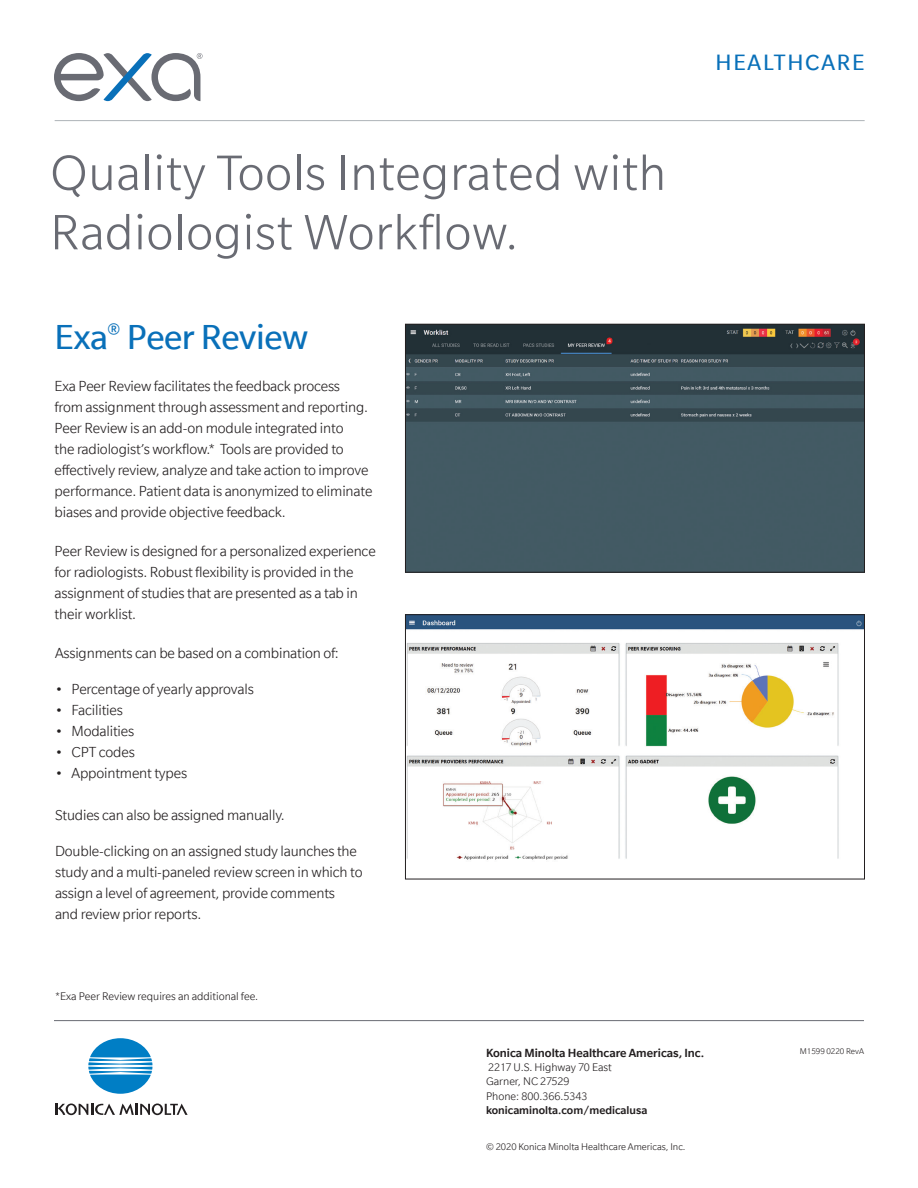
<style>
.page{position:relative;width:918px;height:1188px;background:#fff}
.page>*{position:absolute;margin:0;border:0;box-sizing:border-box;transform-origin:0 0}
.t1{font:300 54px/59.4px "Slate";letter-spacing:.01em;color:#696b73}
.t2{font:37.5px "Slate";letter-spacing:-.01em;color:#0970b9}
.t3{font:24px "Slate";letter-spacing:.075em;color:#0970b9}
.t4{font:300 15.75px/21px "Slate";letter-spacing:-.01em;color:#231f20}
.t5{font:500 12.75px "Slate";color:#231f20}
.t6{font:300 12px/14.2px "Slate";color:#231f20}
.t7{font:500 12px "Slate";color:#231f20}
.t8{font:300 10.5px "Slate";color:#231f20}
.t9{font:300 9px "Slate";color:#231f20}
</style>
<div class="page">
<hr style="left:55px;top:120px;width:810px;height:1px;background:#aeb3b8">
<svg style="left:54px;top:53px;width:148px;height:48px"></svg>
<img style="left:407px;top:617px;width:456px;height:243px">
<div style="left:405px;top:615px;width:460px;height:264px;border:1px solid #231f20"></div>
<hr style="left:54px;top:1020px;width:810px;height:1px;background:#696b73">
<svg style="left:88px;top:1038px;width:64px;height:56px"></svg>
<svg style="left:55px;top:1104px;width:133px;height:11px"></svg>
<img style="left:407px;top:326px;width:456px;height:244px">
<div style="left:405px;top:324px;width:460px;height:248px;border:1px solid #231f20"></div>
<h3 class="t3" style="left:715px;top:50px;width:151px">HEALTHCARE</h3>
<h1 class="t1" style="left:50px;top:143px;width:618px">Quality Tools Integrated with<br>Radiologist Workflow.</h1>
<h2 class="t2" style="left:55px;top:317px;width:255px">Exa<sup>®</sup> Peer Review</h2>
<p class="t4" style="left:55px;top:375px;width:319px">Exa Peer Review facilitates the feedback process from assignment through assessment and reporting.<br>Peer Review is an add-on module integrated into<br>the radiologist’s workflow.* Tools are provided to effectively review, analyze and take action to improve performance. Patient data is anonymized to eliminate biases and provide objective feedback.</p>
<p class="t4" style="left:55px;top:540px;width:323px">Peer Review is designed for a personalized experience for radiologists. Robust flexibility is provided in the assignment of studies that are presented as a tab in their worklist.</p>
<p class="t4" style="left:55px;top:643px;width:285px">Assignments can be based on a combination of:</p>
<p class="t4" style="left:55px;top:679px;width:200px">• Percentage of yearly approvals</p>
<p class="t4" style="left:55px;top:700px;width:69px">• Facilities</p>
<p class="t4" style="left:55px;top:721px;width:81px">• Modalities</p>
<p class="t4" style="left:55px;top:742px;width:81px">• CPT codes</p>
<p class="t4" style="left:55px;top:763px;width:134px">• Appointment types</p>
<p class="t4" style="left:55px;top:805px;width:231px">Studies can also be assigned manually.</p>
<p class="t4" style="left:55px;top:841px;width:309px">Double-clicking on an assigned study launches the study and a multi-paneled review screen in which to assign a level of agreement, provide comments<br>and review prior reports.</p>
<p class="t6" style="left:55px;top:989px;width:205px">*Exa Peer Review requires an additional fee.</p>
<p class="t5" style="left:486px;top:1046px;width:220px">Konica Minolta Healthcare Americas, Inc.</p>
<p class="t6" style="left:486px;top:1060px;width:127px">2217 U.S. Highway 70 East<br>Garner, NC 27529<br>Phone: 800.366.5343</p>
<p class="t7" style="left:486px;top:1104px;width:163px">konicaminolta.com/medicalusa</p>
<p class="t8" style="left:486px;top:1141px;width:201px">© 2020 Konica Minolta Healthcare Americas, Inc.</p>
<p class="t9" style="left:800px;top:1047px;width:66px">M1599 0220 RevA</p>
</div>
